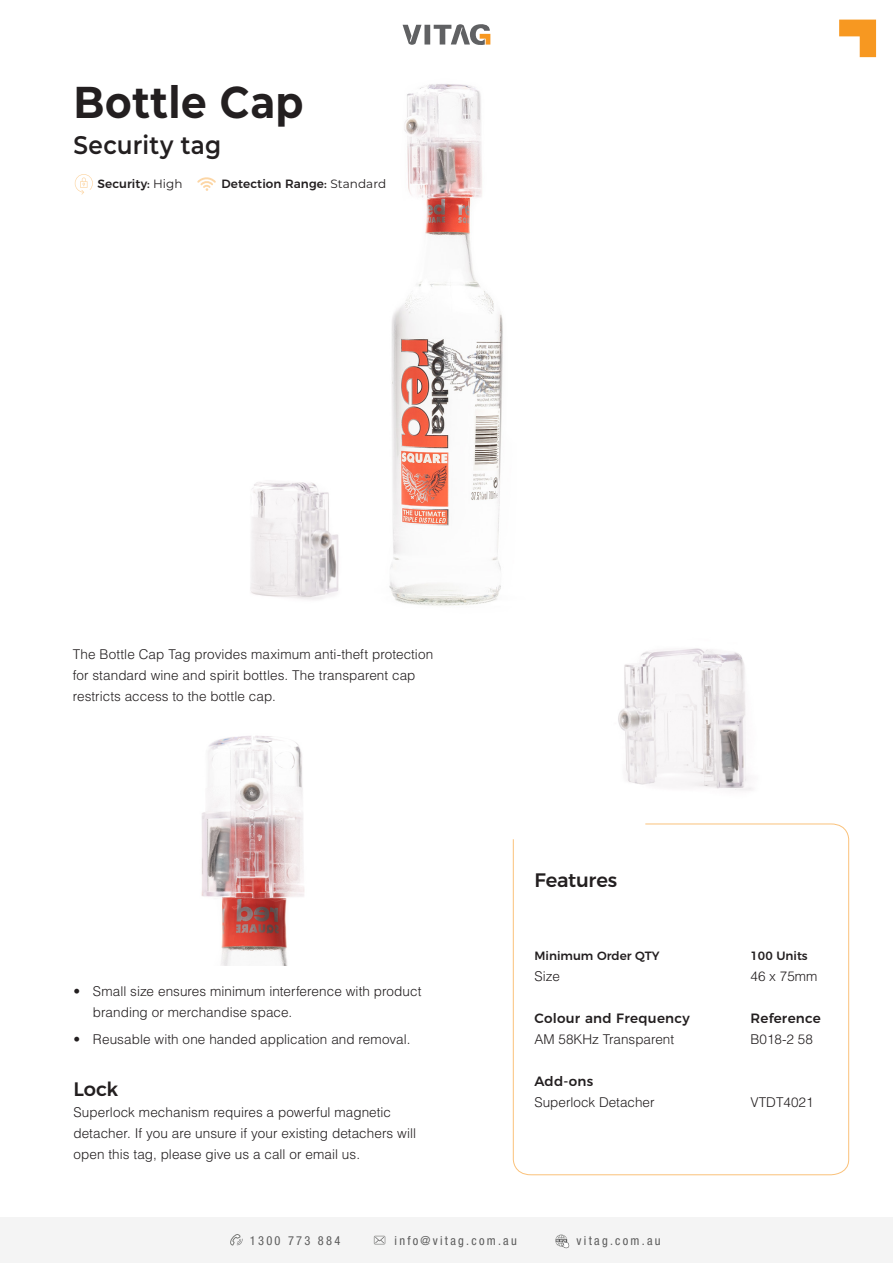
<style>
.page{position:relative;width:893px;height:1263px;background:#fff}
.page>*{position:absolute;margin:0;border:0;box-sizing:border-box;transform-origin:0 0}
.t1{font:700 44.55px "Montserrat";letter-spacing:.015em;color:#231f20;scale:.91 1}
.t2{font:600 25.5px "Montserrat";letter-spacing:.01em;color:#231f20;scale:.91 1}
.t3{font:500 19.5px "Montserrat";letter-spacing:-.01em;color:#231f20}
.t4{font:300 13.5px/21px "Helvetica";letter-spacing:.005em;color:#231f20}
.t5{font:500 13.5px "Montserrat";letter-spacing:.02em;color:#231f20}
.t6{font:condensed 12.45px "Helvetica Neue LT Std";letter-spacing:.18em;color:#5c5c5c}
.t7{font:500 12px "Montserrat";color:#231f20}
.s1{font-weight:400}
</style>
<div class="page">
<div style="left:0;top:1218px;width:893px;height:45px;background:#f4f4f4"></div>
<svg style="left:839px;top:20px;width:37px;height:37px"></svg>
<svg style="left:230px;top:1234px;width:13px;height:12px"></svg>
<svg style="left:555px;top:1234px;width:14px;height:14px"></svg>
<svg style="left:374px;top:1236px;width:11px;height:8px"></svg>
<svg style="left:403px;top:25px;width:18px;height:20px"></svg>
<div style="left:424px;top:25px;width:6px;height:20px;background:#606163"></div>
<svg style="left:434px;top:24px;width:56px;height:21px"></svg>
<img style="left:618px;top:648px;width:135px;height:143px">
<img style="left:389px;top:84px;width:114px;height:522px">
<img style="left:201px;top:736px;width:104px;height:230px">
<svg style="left:75px;top:174px;width:18px;height:21px"></svg>
<svg style="left:197px;top:177px;width:19px;height:14px"></svg>
<svg style="left:513px;top:823px;width:336px;height:352px"></svg>
<img style="left:250px;top:482px;width:89px;height:118px">
<p class="t1" style="left:73px;top:71px;width:254px">Bottle Cap</p>
<p class="t2" style="left:73px;top:127px;width:164px">Security tag</p>
<p class="t7" style="left:97px;top:174px;width:86px">Security: <span class="s1">High</span></p>
<p class="t7" style="left:221px;top:174px;width:166px">Detection Range: <span class="s1">Standard</span></p>
<p class="t4" style="left:73px;top:644px;width:362px">The Bottle Cap Tag provides maximum anti-theft protection for standard wine and spirit bottles. The transparent cap restricts access to the bottle cap.</p>
<p class="t4" style="left:93px;top:981px;width:330px;text-indent:-20px">• Small size ensures minimum interference with product branding or merchandise space.</p>
<p class="t4" style="left:73px;top:1029px;width:339px">• Reusable with one handed application and removal.</p>
<p class="t3" style="left:73px;top:1073px;width:46px">Lock</p>
<p class="t4" style="left:73px;top:1101px;width:344px">Superlock mechanism requires a powerful magnetic detacher. If you are unsure if your existing detachers will open this tag, please give us a call or email us.</p>
<p class="t3" style="left:534px;top:864px;width:84px">Features</p>
<p class="t7" style="left:534px;top:946px;width:127px">Minimum Order QTY</p>
<p class="t7" style="left:750px;top:946px;width:59px">100 Units</p>
<p class="t4" style="left:534px;top:965px;width:27px">Size</p>
<p class="t4" style="left:750px;top:965px;width:68px">46 x 75mm</p>
<p class="t5" style="left:534px;top:1007px;width:157px">Colour and Frequency</p>
<p class="t5" style="left:750px;top:1007px;width:72px">Reference</p>
<p class="t4" style="left:534px;top:1028px;width:141px">AM 58KHz Transparent</p>
<p class="t4" style="left:750px;top:1028px;width:64px">B018-2 58</p>
<p class="t5" style="left:534px;top:1070px;width:60px">Add-ons</p>
<p class="t4" style="left:534px;top:1091px;width:122px">Superlock Detacher</p>
<p class="t4" style="left:750px;top:1091px;width:65px">VTDT4021</p>
<p class="t6" style="left:250px;top:1233px;width:92px">1300 773 884</p>
<p class="t6" style="left:395px;top:1233px;width:124px">info@vitag.com.au</p>
<p class="t6" style="left:577px;top:1233px;width:85px">vitag.com.au</p>
</div>
